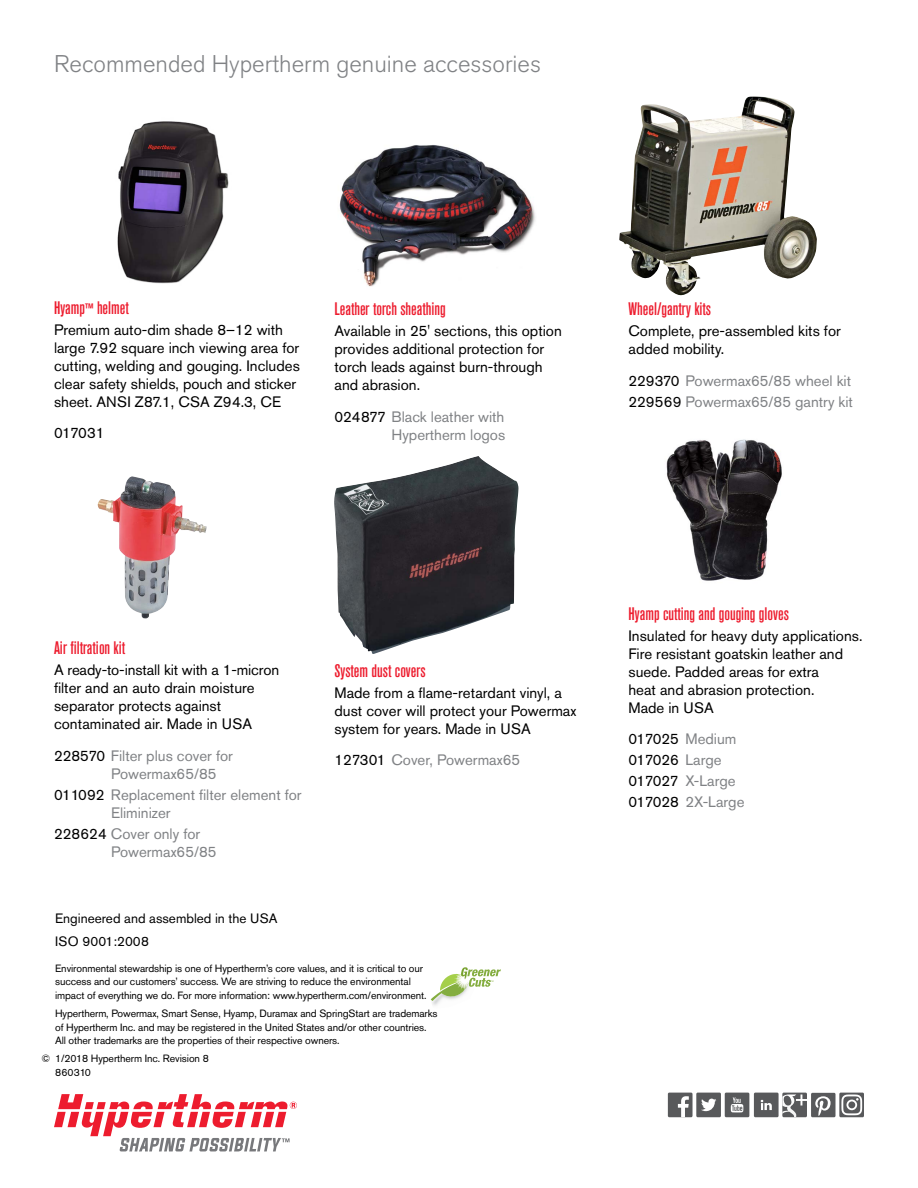
<style>
.page{position:relative;width:918px;height:1188px;background:#fff}
.page>*{position:absolute;margin:0;border:0;box-sizing:border-box;transform-origin:0 0}
.t1{font:300 24px "Akzidenz Grotesk Pro";color:#808285}
.t2{font:500 condensed 18px "Akzidenz Grotesk Pro";color:#ed1c2e}
.t3{font:15px/18px "Akzidenz Grotesk Pro";color:#000}
.t4{font:15px/18px "Akzidenz Grotesk Pro";color:#808285}
.Engineered_ISO{font:13.5px "Akzidenz Grotesk Pro";color:#000}
.Mousetype{font:10.5px/13.5px "Akzidenz Grotesk Pro";letter-spacing:-.01em;color:#000}
.Text_no_indent{font:10.5px "Akzidenz Grotesk Pro";letter-spacing:-.005em;color:#000}
.s1{font-size:15px}
.s2{color:#000}
.s3{color:#808285}
</style>
<div class="page">
<div style="left:668px;top:1093px;width:25px;height:24px;background:#58595b"></div>
<svg style="left:678px;top:1096px;width:11px;height:21px"></svg>
<div style="left:696px;top:1093px;width:25px;height:24px;background:#58595b"></div>
<svg style="left:701px;top:1099px;width:15px;height:12px"></svg>
<div style="left:725px;top:1093px;width:24px;height:24px;background:#58595b"></div>
<svg style="left:731px;top:1097px;width:12px;height:15px"></svg>
<div style="left:754px;top:1093px;width:25px;height:24px;background:#58595b"></div>
<svg style="left:761px;top:1100px;width:11px;height:10px"></svg>
<div style="left:782px;top:1093px;width:25px;height:24px;background:#58595b"></div>
<svg style="left:782px;top:1094px;width:25px;height:23px"></svg>
<div style="left:811px;top:1093px;width:25px;height:24px;background:#58595b"></div>
<svg style="left:815px;top:1096px;width:16px;height:20px"></svg>
<svg style="left:839px;top:1093px;width:25px;height:24px"></svg>
<svg style="left:841px;top:1095px;width:21px;height:20px"></svg>
<img style="left:117px;top:121px;width:112px;height:163px">
<img style="left:97px;top:476px;width:110px;height:143px">
<img style="left:339px;top:145px;width:197px;height:142px">
<img style="left:334px;top:456px;width:185px;height:198px">
<img style="left:619px;top:97px;width:198px;height:198px">
<img style="left:666px;top:439px;width:116px;height:142px">
<img style="left:432px;top:1001px;width:8px;height:5px">
<svg style="left:431px;top:967px;width:70px;height:34px"></svg>
<svg style="left:54px;top:1094px;width:243px;height:57px"></svg>
<p class="t1" style="left:54px;top:48px;width:489px">Recommended Hypertherm genuine accessories</p>
<p class="t2" style="left:54px;top:296px;width:76px">Hyamp<span class="s1">™</span> helmet</p>
<p class="t3" style="left:54px;top:320px;width:247px">Premium auto-dim shade 8–12 with large 7.92 square inch viewing area for cutting, welding and gouging. Includes clear safety shields, pouch and sticker sheet. ANSI Z87.1, CSA Z94.3, CE</p>
<p class="t3" style="left:54px;top:424px;width:52px">017031</p>
<p class="t2" style="left:334px;top:297px;width:113px">Leather torch sheathing</p>
<p class="t3" style="left:334px;top:322px;width:229px">Available in 25' sections, this option provides additional protection for torch leads against burn-through and abrasion.</p>
<p class="t4" style="left:334px;top:407px;width:172px;text-align:right"><span class="s2">024877</span> Black leather with<br>Hypertherm logos</p>
<p class="t2" style="left:628px;top:297px;width:84px">Wheel/gantry kits</p>
<p class="t3" style="left:628px;top:322px;width:214px">Complete, pre-assembled kits for added mobility.</p>
<p class="t4" style="left:628px;top:371px;width:224px"><span class="s2">229370</span> Powermax65/85 wheel kit</p>
<p class="t4" style="left:628px;top:392px;width:226px"><span class="s2">229569</span> Powermax65/85 gantry kit</p>
<p class="t2" style="left:54px;top:636px;width:73px">Air filtration kit</p>
<p class="t3" style="left:54px;top:661px;width:227px">A ready-to-install kit with a 1-micron filter and an auto drain moisture separator protects against contaminated air. Made in USA</p>
<p class="t4" style="left:111px;top:746px;width:123px;text-indent:-57px"><span class="s2">228570</span> Filter plus cover for<br>Powermax65/85</p>
<p class="t4" style="left:111px;top:785px;width:192px;text-indent:-57px"><span class="s2">011092</span> Replacement filter element for<br>Eliminizer</p>
<p class="t4" style="left:111px;top:824px;width:107px;text-indent:-57px"><span class="s2">228624</span> Cover only for<br>Powermax65/85</p>
<p class="t2" style="left:334px;top:659px;width:93px">System dust covers</p>
<p class="t3" style="left:334px;top:683px;width:243px">Made from a flame-retardant vinyl, a dust cover will protect your Powermax system for years. Made in USA</p>
<p class="t4" style="left:334px;top:751px;width:187px"><span class="s2">127301</span> Cover, Powermax65</p>
<p class="Engineered_ISO" style="left:55px;top:910px;width:224px">Engineered and assembled in the USA</p>
<p class="Engineered_ISO" style="left:55px;top:932px;width:95px">ISO 9001:2008</p>
<p class="Mousetype" style="left:55px;top:961px;width:373px">Environmental stewardship is one of Hypertherm’s core values, and it is critical to our success and our customers’ success. We are striving to reduce the environmental impact of everything we do. For more information: www.hypertherm.com/environment.</p>
<p class="Mousetype" style="left:55px;top:1007px;width:384px">Hypertherm, Powermax, Smart Sense, Hyamp, Duramax and SpringStart are trademarks of Hypertherm Inc. and may be registered in the United States and/or other countries.<br>All other trademarks are the properties of their respective owners.</p>
<p class="Mousetype" style="left:42px;top:1052px;width:169px">© 1/2018 Hypertherm Inc. Revision 8</p>
<p class="Text_no_indent" style="left:55px;top:1065px;width:37px">860310</p>
<p class="t2" style="left:628px;top:602px;width:162px">Hyamp cutting and gouging gloves</p>
<p class="t3" style="left:628px;top:626px;width:236px">Insulated for heavy duty applications.<br>Fire resistant goatskin leather and suede. Padded areas for extra<br>heat and abrasion protection.<br>Made in USA</p>
<p class="t3" style="left:628px;top:730px;width:109px">017025 <span class="s3">Medium</span></p>
<p class="t3" style="left:628px;top:751px;width:95px">017026 <span class="s3">Large</span></p>
<p class="t4" style="left:628px;top:772px;width:109px"><span class="s2">017027</span> X-Large</p>
<p class="t4" style="left:628px;top:793px;width:117px"><span class="s2">017028</span> 2X-Large</p>
</div>
